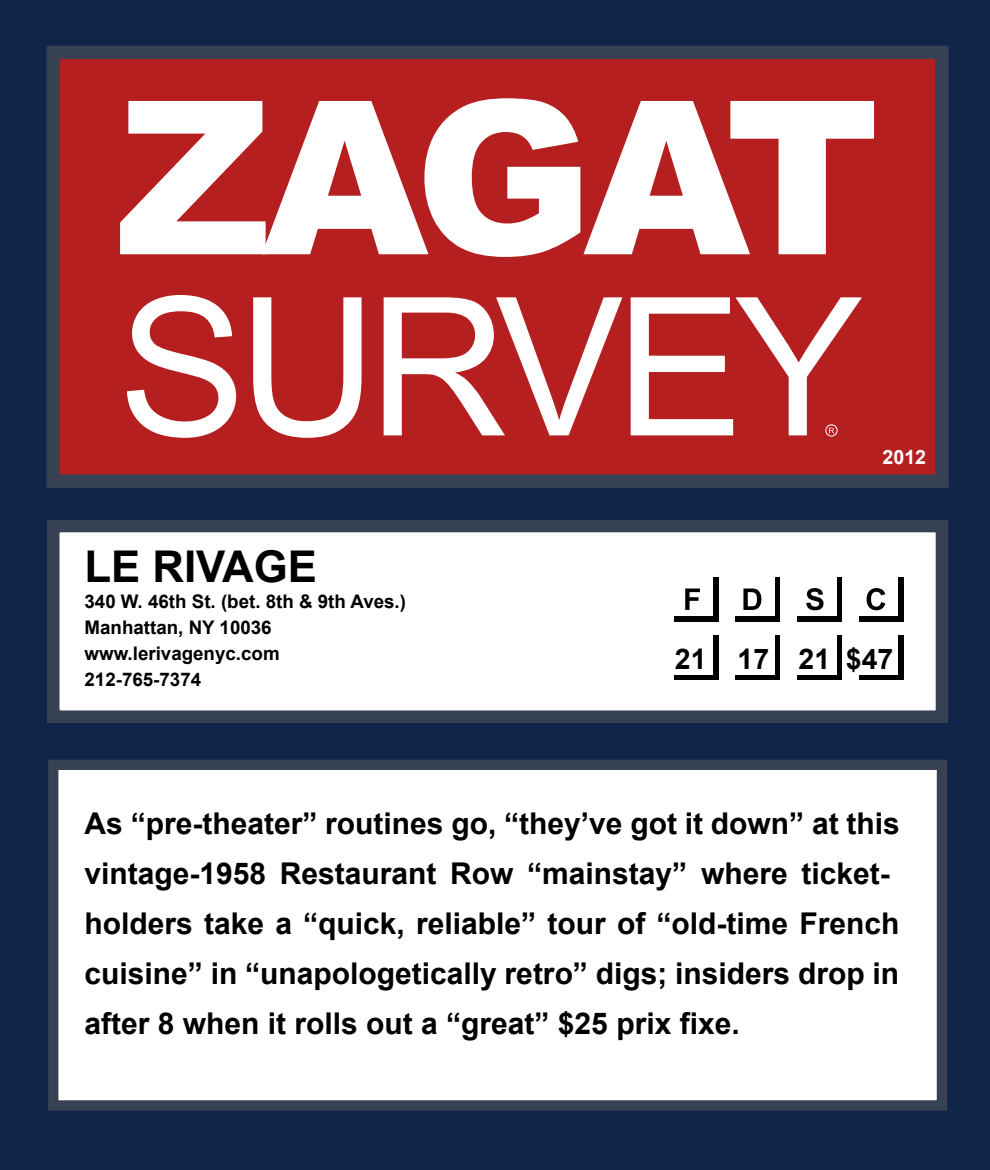
<style>
.page{position:relative;width:990px;height:1170px;background:#11254a}
.page>*{position:absolute;margin:0;border:0;box-sizing:border-box;transform-origin:0 0}
.t1{font:700 43.75px "Arial";color:#000}
.t2{font:700 30px/50px "Arial";color:#000}
.t3{font:700 28.5px "Arial";color:#000}
.t4{font:700 19.62px "Arial";color:#fff}
.t5{font:700 18.75px/26px "Arial";color:#000}
</style>
<div class="page">
<div style="left:47px;top:46px;width:902px;height:442px;background:#b51f1f;border:13px solid #374154"></div>
<div style="left:47px;top:520px;width:901px;height:203px;background:#fff;border:12px solid #374154"></div>
<div style="left:48px;top:760px;width:899px;height:351px;background:#fff;border:10px solid #374154"></div>
<svg style="left:120px;top:98px;width:754px;height:159px"></svg>
<svg style="left:127px;top:295px;width:109px;height:143px"></svg>
<svg style="left:253px;top:297px;width:109px;height:141px"></svg>
<svg style="left:384px;top:297px;width:238px;height:138px"></svg>
<div style="left:825px;top:424px;width:13px;height:12px;border:1px solid #fff;border-radius:50%"></div>
<svg style="left:631px;top:297px;width:231px;height:138px"></svg>
<div style="left:859px;top:577px;width:45px;height:45px;background:#000"></div>
<div style="left:797px;top:577px;width:45px;height:45px;background:#000"></div>
<div style="left:735px;top:577px;width:45px;height:45px;background:#000"></div>
<div style="left:674px;top:577px;width:45px;height:45px;background:#000"></div>
<div style="left:853px;top:571px;width:45px;height:45px;background:#fff"></div>
<div style="left:792px;top:571px;width:44px;height:45px;background:#fff"></div>
<div style="left:730px;top:571px;width:45px;height:45px;background:#fff"></div>
<div style="left:668px;top:571px;width:45px;height:45px;background:#fff"></div>
<div style="left:859px;top:636px;width:45px;height:44px;background:#000"></div>
<div style="left:797px;top:636px;width:45px;height:44px;background:#000"></div>
<div style="left:735px;top:636px;width:45px;height:44px;background:#000"></div>
<div style="left:674px;top:636px;width:45px;height:44px;background:#000"></div>
<div style="left:853px;top:630px;width:45px;height:45px;background:#fff"></div>
<div style="left:792px;top:630px;width:44px;height:45px;background:#fff"></div>
<div style="left:730px;top:630px;width:45px;height:45px;background:#fff"></div>
<div style="left:668px;top:630px;width:45px;height:45px;background:#fff"></div>
<svg style="left:685px;top:589px;width:15px;height:21px"></svg>
<svg style="left:743px;top:589px;width:18px;height:21px"></svg>
<svg style="left:806px;top:588px;width:18px;height:22px"></svg>
<svg style="left:867px;top:588px;width:18px;height:22px"></svg>
<h1 class="t1" style="left:85px;top:538px;width:234px">LE RIVAGE</h1>
<p class="t5" style="left:85px;top:589px;width:323px">340 W. 46th St. (bet. 8th &amp; 9th Aves.)<br>Manhattan, NY 10036 www.lerivagenyc.com<br>212-765-7374</p>
<p class="t4" style="left:883px;top:444px;width:45px">2012</p>
<p class="t3" style="left:675px;top:640px;width:220px">21 17 21 $47</p>
<p class="t2" style="left:85px;top:799px;width:817px">As “pre-theater” routines go, “they’ve got it down” at this vintage-1958 Restaurant Row “mainstay” where ticket&shy;holders take a “quick, reliable” tour of “old-time French cuisine” in “unapologetically retro” digs; insiders drop in after 8 when it rolls out a “great” $25 prix fixe.</p>
</div>
